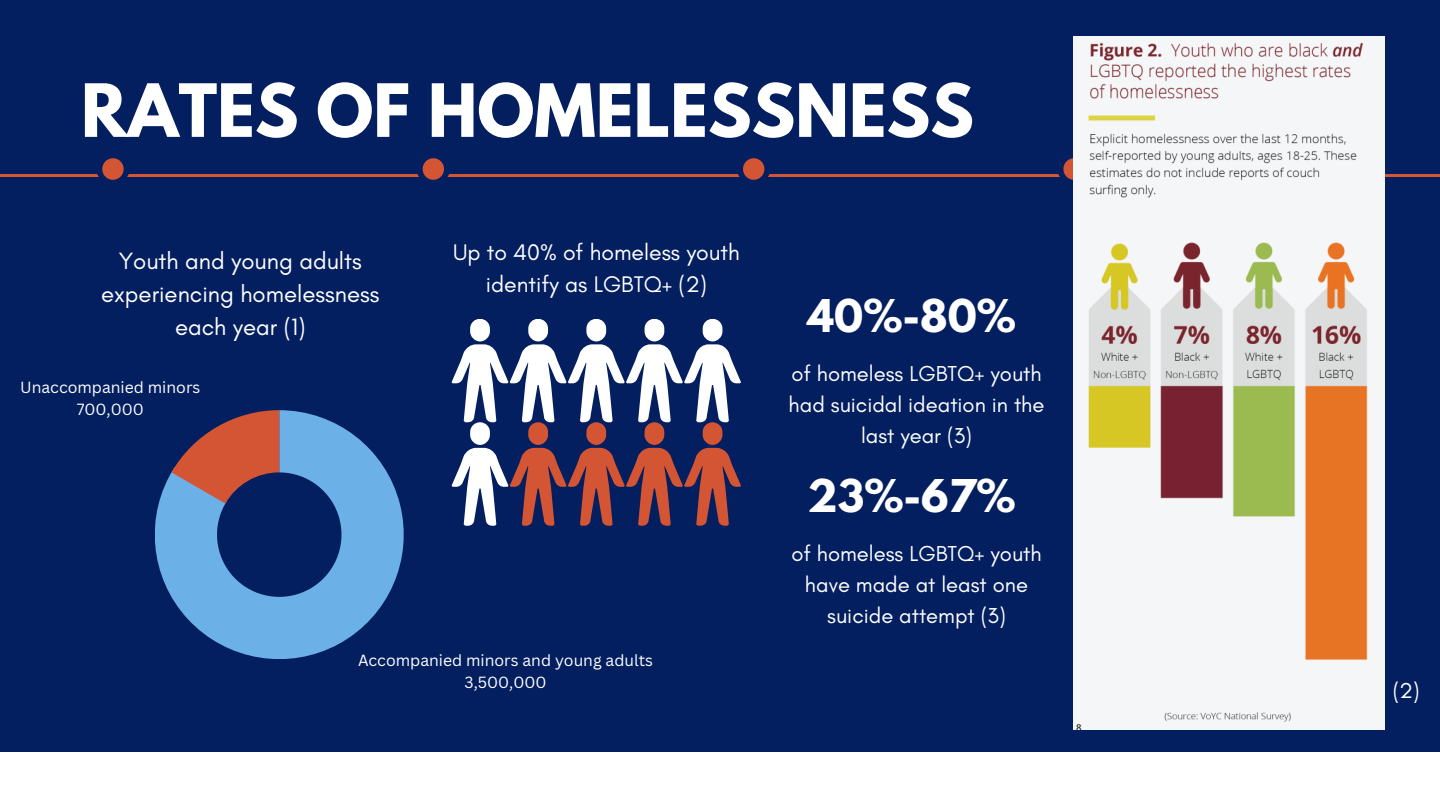
<style>
.page{position:relative;width:1440px;height:810px;background:#041f60}
.page>*{position:absolute;margin:0;border:0;box-sizing:border-box;transform-origin:0 0}
.t1{font:700 65px "League Spartan";color:#fff}
.t2{font:700 40px "League Spartan";color:#fff}
.t3{font:24px/33px "Glacial Indifference";color:#fff;text-align:center}
.t4{font:23px/31.5px "Glacial Indifference";color:#fff;text-align:center}
.t5{font:22px/30.8px "Glacial Indifference";color:#fff;text-align:center}
.t6{font:15.7px "Canva Sans";color:#fff}
</style>
<div class="page">
<hr style="left:0;top:174px;width:1440px;height:3px;background:#d45533">
<svg style="left:97px;top:158px;width:32px;height:22px"></svg>
<svg style="left:417px;top:158px;width:32px;height:22px"></svg>
<svg style="left:738px;top:158px;width:32px;height:22px"></svg>
<svg style="left:1058px;top:158px;width:16px;height:44px"></svg>
<div style="left:0;top:753px;width:1440px;height:57px;background:#fff"></div>
<svg style="left:155px;top:410px;width:249px;height:249px;fill:#6cb0e8"></svg>
<svg style="left:171px;top:410px;width:108px;height:94px"></svg>
<img style="left:1074px;top:36px;width:310px;height:693px">
<svg style="left:452px;top:319px;width:289px;height:207px"></svg>
<p class="t1" style="left:81px;top:78px;width:894px">RATES OF HOMELESSNESS</p>
<p class="t3" style="left:101px;top:244px;width:280px">Youth and young adults experiencing homelessness each year (1)</p>
<p class="t4" style="left:453px;top:237px;width:288px">Up to 40% of homeless youth identify as LGBTQ+ (2)</p>
<p class="t6" style="left:20px;top:376px;width:182px">Unaccompanied minors</p>
<p class="t6" style="left:77px;top:398px;width:69px">700,000</p>
<p class="t6" style="left:358px;top:649px;width:297px">Accompanied minors and young adults</p>
<p class="t6" style="left:465px;top:671px;width:84px">3,500,000</p>
<p class="t2" style="left:808px;top:296px;width:210px">40%-80%</p>
<p class="t5" style="left:789px;top:358px;width:257px">of homeless LGBTQ+ youth had suicidal ideation in the last year (3)</p>
<p class="t2" style="left:808px;top:476px;width:209px">23%-67%</p>
<p class="t5" style="left:791px;top:538px;width:252px">of homeless LGBTQ+ youth have made at least one suicide attempt (3)</p>
<p class="t5" style="left:1393px;top:675px;width:29px">(2)</p>
</div>
